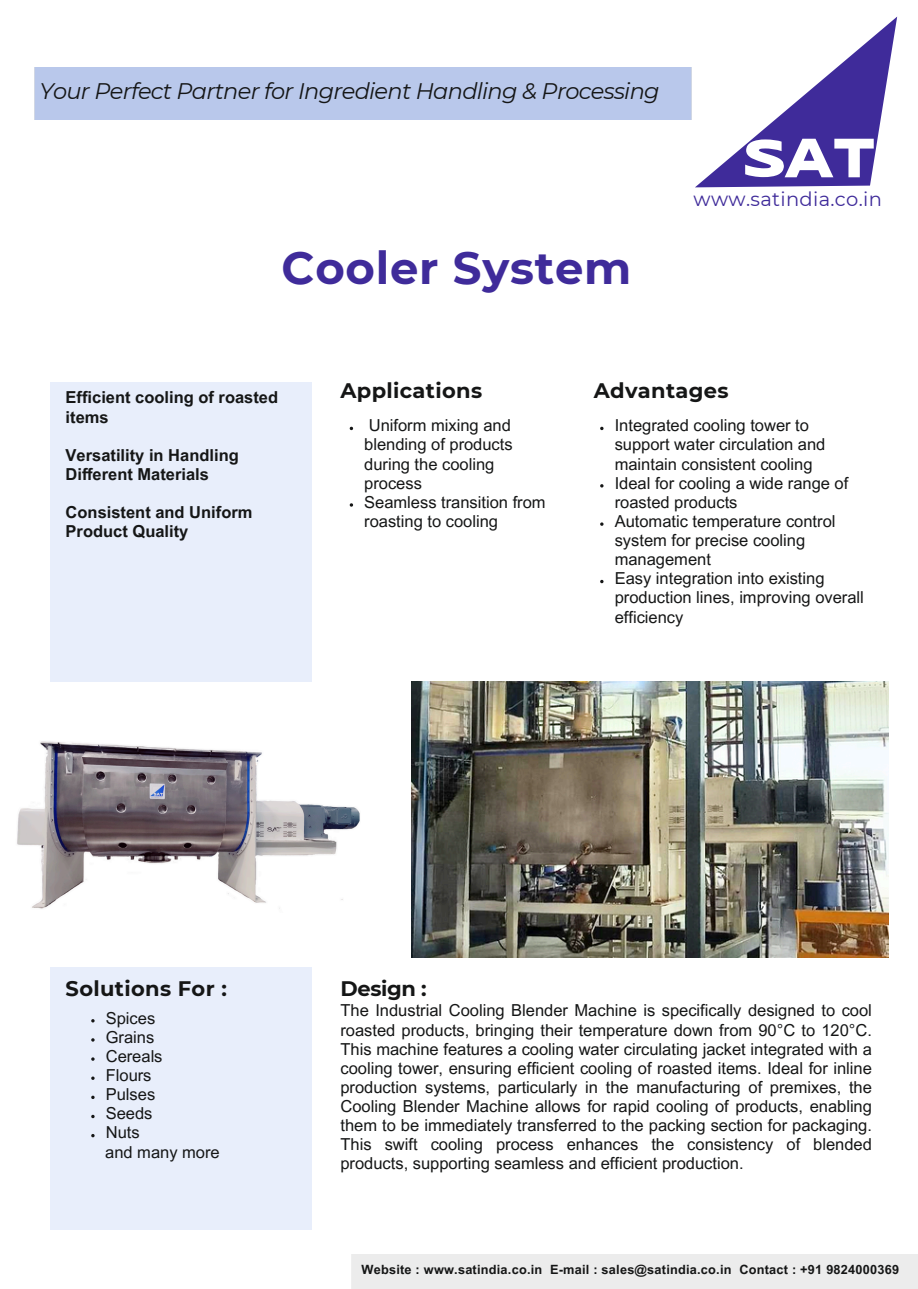
<style>
.page{position:relative;width:918px;height:1289px;background:#fff}
.page>*{position:absolute;margin:0;border:0;box-sizing:border-box;transform-origin:0 0}
.t1{font:700 45px "Montserrat";letter-spacing:.015em;color:#3f2b9a}
.t2{font:italic 22.5px "Montserrat";letter-spacing:-.03em;color:#151616}
.t3{font:700 21px "Montserrat";letter-spacing:.015em;color:#151616}
.t4{font:19.5px "Montserrat";letter-spacing:.015em;color:#3f2b9a}
.t5{font:16.5px/19.2px "Arial MT Pro";color:#151616}
.t6{font:700 16.5px/19.2px "Arial MT Pro";color:#151616}
.t7{font:700 12.75px "Arial MT Pro";letter-spacing:.015em;color:#151616}
</style>
<div class="page">
<svg style="left:695px;top:17px;width:202px;height:170px"></svg>
<div style="left:51px;top:967px;width:261px;height:262px;background:#e8eefb"></div>
<div style="left:51px;top:383px;width:261px;height:299px;background:#e8eefb"></div>
<img style="left:411px;top:682px;width:477px;height:275px">
<svg style="left:91px;top:1019px;width:4px;height:3px"></svg>
<svg style="left:91px;top:1038px;width:4px;height:3px"></svg>
<svg style="left:91px;top:1134px;width:4px;height:3px"></svg>
<svg style="left:600px;top:426px;width:4px;height:4px"></svg>
<svg style="left:600px;top:484px;width:4px;height:3px"></svg>
<svg style="left:600px;top:579px;width:4px;height:4px"></svg>
<img style="left:17px;top:741px;width:343px;height:168px">
<h5 class="t2" style="left:39px;top:78px;width:622px">Your Perfect Partner for Ingredient Handling &amp; Processing</h5>
<h5 class="t1" style="left:282px;top:240px;width:351px">Cooler System</h5>
<h1 class="t4" style="left:694px;top:187px;width:190px">www.satindia.co.in</h1>
<h2 class="t6" style="left:66px;top:390px;width:214px">Efficient cooling of roasted items</h2>
<p class="t6" style="left:66px;top:447px;width:175px">Versatility in Handling<br>Different Materials</p>
<p class="t6" style="left:66px;top:505px;width:188px">Consistent and Uniform<br>Product Quality</p>
<p class="t3" style="left:340px;top:377px;width:143px">Applications</p>
<p class="t5" style="left:364px;top:418px;width:150px">Uniform mixing and blending of products during the cooling process</p>
<p class="t5" style="left:364px;top:494px;width:183px">Seamless transition from roasting to cooling</p>
<p class="t3" style="left:594px;top:377px;width:136px">Advantages</p>
<p class="t5" style="left:615px;top:418px;width:212px">Integrated cooling tower to support water circulation and maintain consistent cooling</p>
<p class="t5" style="left:615px;top:475px;width:235px">Ideal for cooling a wide range of roasted products</p>
<p class="t5" style="left:615px;top:513px;width:222px">Automatic temperature control system for precise cooling management</p>
<h2 class="t5" style="left:615px;top:571px;width:251px">Easy integration into existing production lines, improving overall efficiency</h2>
<p class="t3" style="left:66px;top:975px;width:163px">Solutions For :</p>
<h2 class="t5" style="left:106px;top:1010px;width:51px">Spices</h2>
<p class="t5" style="left:106px;top:1029px;width:50px">Grains</p>
<p class="t5" style="left:106px;top:1048px;width:58px">Cereals</p>
<p class="t5" style="left:106px;top:1067px;width:47px">Flours</p>
<p class="t5" style="left:106px;top:1086px;width:51px">Pulses</p>
<p class="t5" style="left:106px;top:1105px;width:48px">Seeds</p>
<p class="t5" style="left:106px;top:1124px;width:35px">Nuts</p>
<h2 class="t5" style="left:105px;top:1143px;width:116px">and many more</h2>
<p class="t3" style="left:340px;top:975px;width:88px">Design :</p>
<h6 class="t5" style="left:340px;top:1002px;width:533px;text-align:justify">The Industrial Cooling Blender Machine is specifically designed to cool roasted products, bringing their temperature down from 90°C to 120°C.<br>This machine features a cooling water circulating jacket integrated with a cooling tower, ensuring efficient cooling of roasted items. Ideal for inline production systems, particularly in the manufacturing of premixes, the Cooling Blender Machine allows for rapid cooling of products, enabling them to be immediately transferred to the packing section for packaging.<br>This swift cooling process enhances the consistency of blended products, supporting seamless and efficient production.</h6>
<h5 class="t7" style="left:361px;top:1264px;width:539px">Website : www.satindia.co.in E-mail : sales@satindia.co.in Contact : +91 9824000369</h5>
</div>
